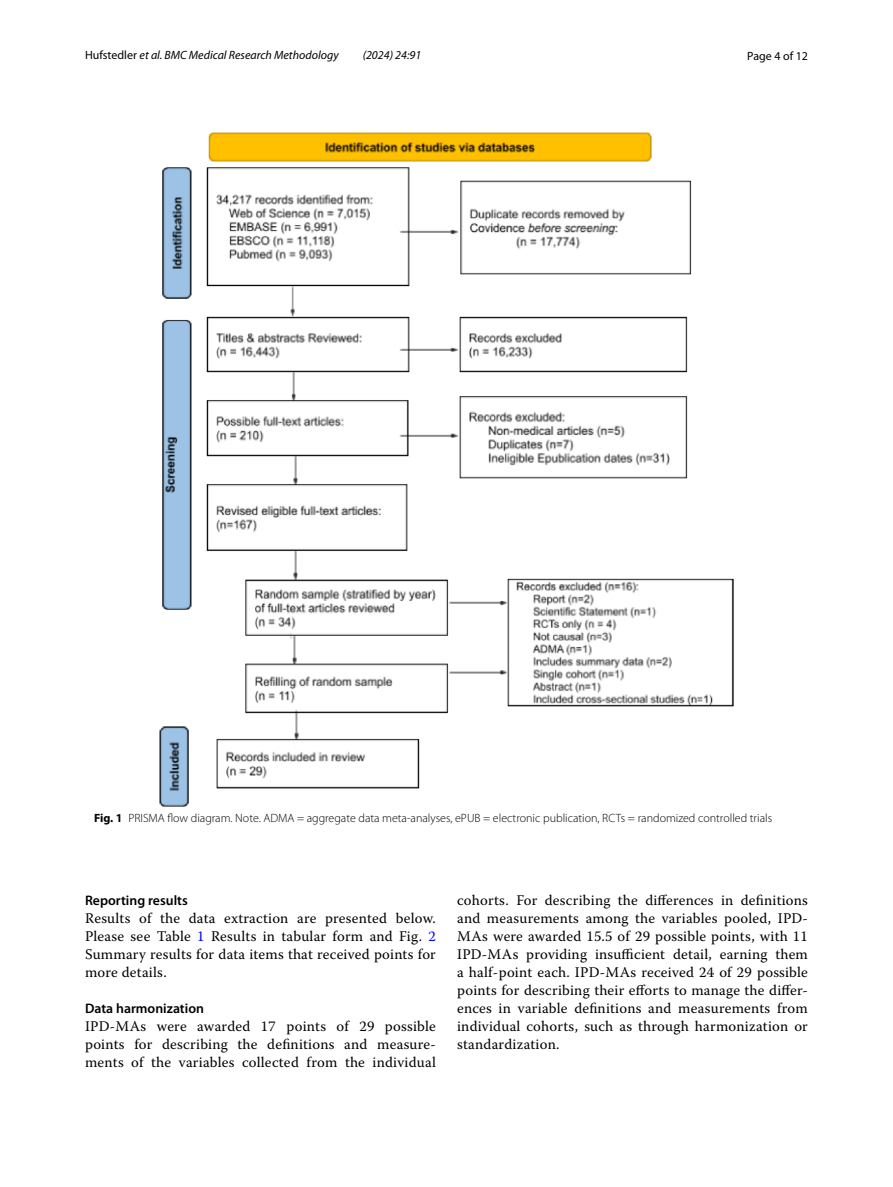
<style>
.page{position:relative;width:893px;height:1187px;background:#fff}
.page>*{position:absolute;margin:0;border:0;box-sizing:border-box;transform-origin:0 0}
.t1{font:14.7px/18px "Warnock Pro";letter-spacing:.015em;color:#000;text-align:justify}
.t2{font:600 13.8px "Myriad Pro";color:#000}
.t3{font:300 12px "Myriad Pro";color:#000}
.t4{font:italic 12px "Myriad Pro";color:#000}
.t5{font:12px "Myriad Pro";color:#000}
.s1{font-style:normal}
.s2{font-weight:700}
.s3{color:#00f}
</style>
<div class="page">
<img style="left:159px;top:133px;width:575px;height:673px">
<p class="t4" style="left:85px;top:48px;width:255px"><span class="s1">Hufstedler</span> et al. BMC Medical Research Methodology</p>
<p class="t4" style="left:363px;top:48px;width:60px">(2024) 24:91</p>
<p class="t5" style="left:747px;top:48px;width:62px">Page 4 of 12</p>
<p class="t3" style="left:94px;top:811px;width:680px"><span class="s2">Fig. 1</span> PRISMA flow diagram. Note. ADMA = aggregate data meta-analyses, ePUB = electronic publication, RCTs = randomized controlled trials</p>
<p class="t2" style="left:85px;top:891px;width:104px">Reporting results</p>
<p class="t1" style="left:85px;top:908px;width:352px">Results of the data extraction are presented below.<br>Please see Table <span class="s3">1</span> Results in tabular form and Fig. <span class="s3">2<br></span>Summary results for data items that received points for more details.</p>
<p class="t2" style="left:85px;top:999px;width:120px">Data harmonization</p>
<p class="t1" style="left:85px;top:1016px;width:352px">IPD-MAs were awarded 17 points of 29 possible points for describing the definitions and measure&shy;ments of the variables collected from the individual</p>
<p class="t1" style="left:457px;top:891px;width:352px">cohorts. For describing the differences in definitions and measurements among the variables pooled, IPD-MAs were awarded 15.5 of 29 possible points, with 11<br>IPD-MAs providing insufficient detail, earning them a half-point each. IPD-MAs received 24 of 29 possible points for describing their efforts to manage the differ&shy;ences in variable definitions and measurements from individual cohorts, such as through harmonization or standardization.</p>
</div>
